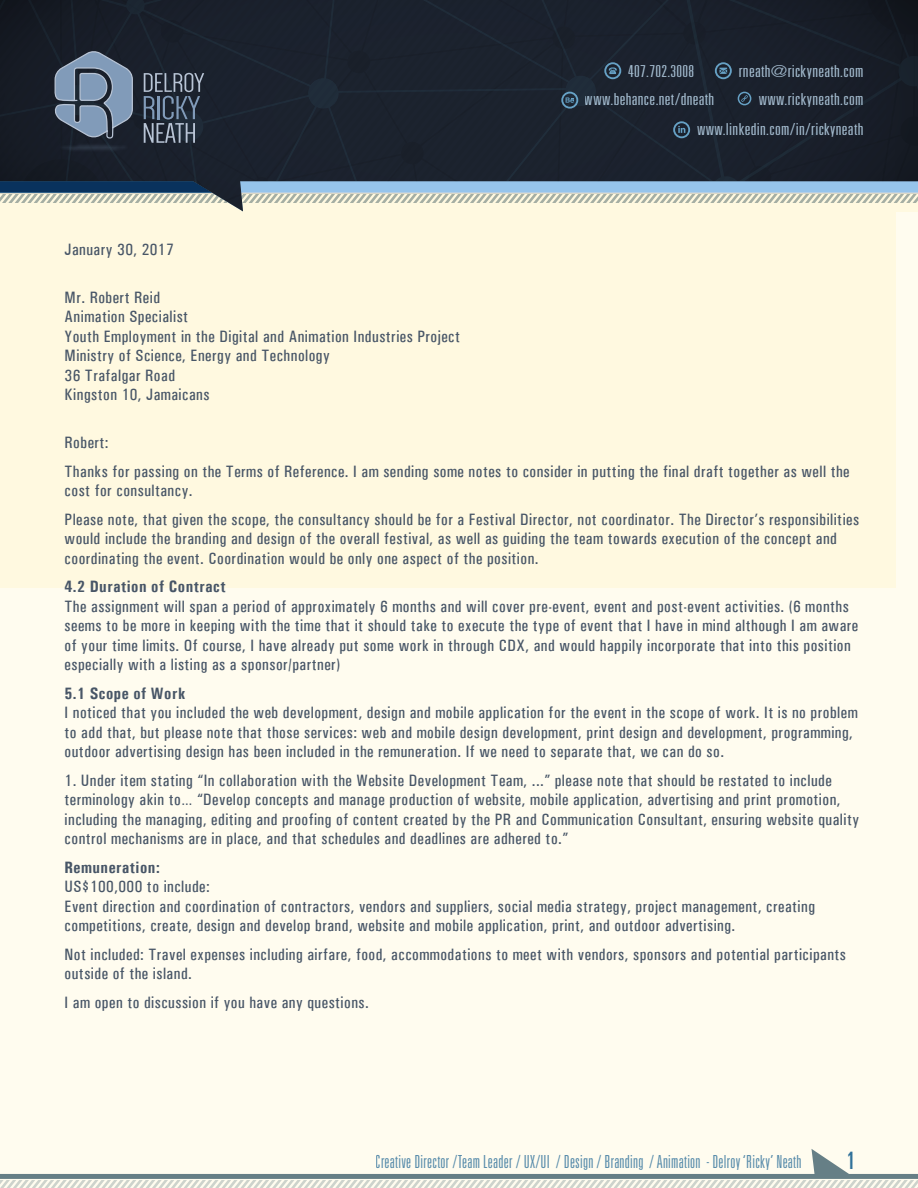
<style>
.page{position:relative;width:918px;height:1188px;background:#fff}
.page>*{position:absolute;margin:0;border:0;box-sizing:border-box;transform-origin:0 0}
.t1{font:ultra-condensed 24px "Univers";color:#30719a}
.t2{font:300 ultra-condensed 18px "Univers";letter-spacing:.015em;color:#30719a}
.t3{font:500 condensed 16.5px/19.5px "Univers";letter-spacing:.03em;color:#485667}
.t4{font:300 ultra-condensed 16.5px/29.1px "Univers";letter-spacing:.015em;color:#c4e0f5;text-align:right;scale:1.25 1}
.t5{font:700 condensed 16.5px "Univers";letter-spacing:.03em;color:#485667}
</style>
<div class="page">
<div style="left:0;top:193px;width:918px;height:995px;background:linear-gradient(to right,#fffbe9,#fffbea)"></div>
<svg style="left:0;top:1149px;width:918px;height:39px"></svg>
<svg style="left:0;top:0;width:918px;height:211px;background:#333c46"></svg>
<p class="t4" style="left:628px;top:56px;width:54px">407.702.3008</p>
<p class="t4" style="left:739px;top:56px;width:101px">rneath@rickyneath.com</p>
<p class="t4" style="left:585px;top:85px;width:105px">www.behance.net/dneath</p>
<p class="t4" style="left:697px;top:85px;width:135px">www.rickyneath.com www.linkedin.com/in/rickyneath</p>
<p class="t3" style="left:65px;top:239px;width:111px">January 30, 2017</p>
<p class="t3" style="left:65px;top:287px;width:397px">Mr. Robert Reid<br>Animation Specialist<br>Youth Employment in the Digital and Animation Industries Project<br>Ministry of Science, Energy and Technology<br>36 Trafalgar Road<br>Kingston 10, Jamaicans</p>
<p class="t3" style="left:65px;top:428px;width:787px;line-height:28.5px">Robert:<br>Thanks for passing on the Terms of Reference. I am sending some notes to consider in putting the final draft together as well the</p>
<p class="t3" style="left:65px;top:476px;width:796px;line-height:28.5px">cost for consultancy.<br>Please note, that given the scope, the consultancy should be for a Festival Director, not coordinator. The Director’s responsibilities</p>
<p class="t3" style="left:65px;top:529px;width:774px">would include the branding and design of the overall festival, as well as guiding the team towards execution of the concept and coordinating the event. Coordination would be only one aspect of the position.</p>
<p class="t5" style="left:65px;top:576px;width:162px">4.2 Duration of Contract</p>
<p class="t3" style="left:65px;top:596px;width:795px">The assignment will span a period of approximately 6 months and will cover pre-event, event and post-event activities. (6 months seems to be more in keeping with the time that it should take to execute the type of event that I have in mind although I am aware of your time limits. Of course, I have already put some work in through CDX, and would happily incorporate that into this position especially with a listing as a sponsor/partner)</p>
<p class="t5" style="left:65px;top:683px;width:122px">5.1 Scope of Work</p>
<p class="t3" style="left:65px;top:703px;width:795px">I noticed that you included the web development, design and mobile application for the event in the scope of work. It is no problem to add that, but please note that those services: web and mobile design development, print design and development, programming, outdoor advertising design has been included in the remuneration. If we need to separate that, we can do so.</p>
<p class="t3" style="left:65px;top:770px;width:796px">1. Under item stating “In collaboration with the Website Development Team, ...” please note that should be restated to include terminology akin to… “Develop concepts and manage production of website, mobile application, advertising and print promotion, including the managing, editing and proofing of content created by the PR and Communication Consultant, ensuring website quality control mechanisms are in place, and that schedules and deadlines are adhered to.”</p>
<p class="t5" style="left:65px;top:857px;width:97px">Remuneration:</p>
<p class="t3" style="left:65px;top:877px;width:752px">US$100,000 to include:<br>Event direction and coordination of contractors, vendors and suppliers, social media strategy, project management, creating competitions, create, design and develop brand, website and mobile application, print, and outdoor advertising.</p>
<p class="t3" style="left:65px;top:944px;width:783px">Not included: Travel expenses including airfare, food, accommodations to meet with vendors, sponsors and potential participants outside of the island.</p>
<p class="t3" style="left:65px;top:992px;width:306px">I am open to discussion if you have any questions.</p>
<p class="t2" style="left:376px;top:1152px;width:427px">Creative Director /Team Leader / UX/UI / Design / Branding / Animation - Delroy ‘Ricky’ Neath</p>
<h1 class="t1" style="left:847px;top:1147px;width:10px">1</h1>
</div>
